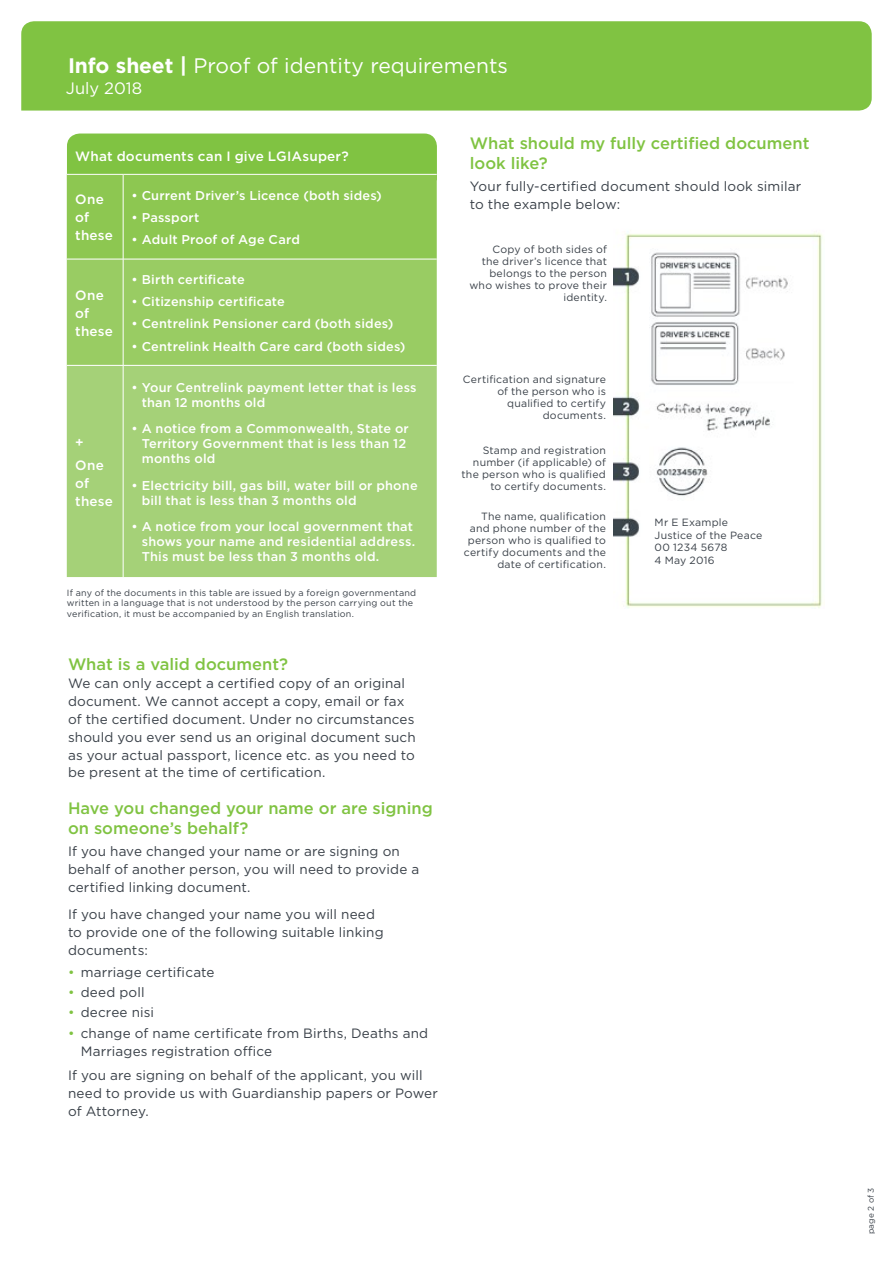
<style>
.page{position:relative;width:893px;height:1263px;background:#fff}
.page>*{position:absolute;margin:0;border:0;box-sizing:border-box;transform-origin:0 0}
.t1{font:21px "Gotham";color:#fff}
.t2{font:500 16.5px/19.8px "Gotham";color:#80c342}
.t3{font:16.5px "Gotham";color:#fff}
.t4{font:13.5px/18px "Gotham";letter-spacing:.01em;color:#394048}
.t5{font:500 13.5px/18px "Gotham";letter-spacing:.015em;color:#fff}
.t6{font:500 12.75px/15px "Gotham";letter-spacing:.015em;color:#fff}
.t7{font:10.5px/12px "Gotham";letter-spacing:.02em;color:#394048;text-align:right}
.t8{font:9px/10.5px "Gotham";letter-spacing:.025em;color:#394048}
.t9{font:8.25px "Gotham";color:#394048}
.s1{font-weight:700}
.s2{color:#80c342}
</style>
<div class="page">
<div style="left:21px;top:21px;width:851px;height:90px;background:#80c342"></div>
<svg style="left:67px;top:134px;width:370px;height:231px;background:#90c857"></svg>
<div style="left:67px;top:366px;width:370px;height:211px;background:#a5d178"></div>
<hr style="left:67px;top:174px;width:56px;height:1px;background:#fff">
<hr style="left:123px;top:174px;width:314px;height:1px;background:#fff">
<hr style="left:67px;top:259px;width:56px;height:1px;background:#fff">
<hr style="left:123px;top:259px;width:314px;height:1px;background:#fff">
<hr style="left:123px;top:175px;width:1px;height:84px;background:#fff">
<hr style="left:123px;top:259px;width:1px;height:106px;background:#fff">
<hr style="left:123px;top:365px;width:1px;height:212px;background:#fff">
<img style="left:614px;top:233px;width:209px;height:375px">
<div style="left:643px;top:511px;width:132px;height:81px;background:#fff"></div>
<h1 class="t1" style="left:68px;top:52px;width:441px"><span class="s1">Info sheet |</span> Proof of identity requirements</h1>
<p class="t3" style="left:66px;top:77px;width:78px">July 2018</p>
<p class="t5" style="left:75px;top:147px;width:275px">What documents can I give LGIAsuper?</p>
<p class="t5" style="left:75px;top:190px;width:39px">One of these</p>
<p class="t6" style="left:132px;top:187px;width:252px">• Current Driver’s Licence (both sides)</p>
<p class="t6" style="left:132px;top:210px;width:69px">• Passport</p>
<p class="t6" style="left:132px;top:232px;width:170px">• Adult Proof of Age Card</p>
<p class="t5" style="left:75px;top:286px;width:39px">One of these</p>
<p class="t6" style="left:132px;top:272px;width:115px">• Birth certificate</p>
<p class="t6" style="left:132px;top:294px;width:155px">• Citizenship certificate</p>
<p class="t6" style="left:132px;top:316px;width:263px">• Centrelink Pensioner card (both sides)</p>
<p class="t6" style="left:132px;top:338px;width:275px">• Centrelink Health Care card (both sides)</p>
<p class="t6" style="left:142px;top:379px;width:276px;text-indent:-10px">• Your Centrelink payment letter that is less than 12 months old</p>
<p class="t6" style="left:142px;top:421px;width:269px;text-indent:-10px">• A notice from a Commonwealth, State or<br>Territory Government that is less than 12 months old</p>
<p class="t6" style="left:142px;top:477px;width:277px;text-indent:-10px">• Electricity bill, gas bill, water bill or phone bill that is less than 3 months old</p>
<p class="t6" style="left:142px;top:519px;width:275px;text-indent:-10px">• A notice from your local government that shows your name and residential address.<br>This must be less than 3 months old.</p>
<p class="t8" style="left:67px;top:587px;width:351px">If any of the documents in this table are issued by a foreign governmentand written in a language that is not understood by the person carrying out the verification, it must be accompanied by an English translation.</p>
<p class="t5" style="left:75px;top:431px;width:30px;line-height:22.2px">+<br>One</p>
<p class="t5" style="left:75px;top:474px;width:39px">of these</p>
<p class="t2" style="left:68px;top:653px;width:222px">What is a valid document?</p>
<p class="t4" style="left:68px;top:673px;width:349px">We can only accept a certified copy of an original document. We cannot accept a copy, email or fax of the certified document. Under no circumstances should you ever send us an original document such as your actual passport, licence etc. as you need to be present at the time of certification.</p>
<p class="t2" style="left:68px;top:798px;width:366px">Have you changed your name or are signing on someone’s behalf?</p>
<p class="t4" style="left:68px;top:842px;width:353px">If you have changed your name or are signing on behalf of another person, you will need to provide a certified linking document.</p>
<p class="t4" style="left:68px;top:905px;width:317px">If you have changed your name you will need to provide one of the following suitable linking documents:</p>
<p class="t4" style="left:68px;top:963px;width:148px"><span class="s2">•</span> marriage certificate</p>
<p class="t4" style="left:68px;top:983px;width:78px"><span class="s2">•</span> deed poll</p>
<p class="t4" style="left:68px;top:1003px;width:88px"><span class="s2">•</span> decree nisi</p>
<p class="t4" style="left:81px;top:1023px;width:349px;text-indent:-13px"><span class="s2">•</span> change of name certificate from Births, Deaths and<br>Marriages registration office</p>
<p class="t4" style="left:68px;top:1066px;width:371px">If you are signing on behalf of the applicant, you will need to provide us with Guardianship papers or Power of Attorney.</p>
<p class="t2" style="left:470px;top:133px;width:341px">What should my fully certified document look like?</p>
<p class="t4" style="left:470px;top:177px;width:333px">Your fully-certified document should look similar to the example below:</p>
<p class="t7" style="left:469px;top:243px;width:139px">Copy of both sides of<br>the driver’s licence that belongs to the person who wishes to prove their identity.</p>
<p class="t7" style="left:463px;top:373px;width:144px">Certification and signature of the person who is qualified to certify documents.</p>
<p class="t7" style="left:462px;top:444px;width:146px">Stamp and registration number (if applicable) of the person who is qualified to certify documents.</p>
<p class="t7" style="left:464px;top:510px;width:144px">The name, qualification and phone number of the person who is qualified to certify documents and the date of certification.</p>
<p class="t7" style="left:655px;top:516px;width:109px;line-height:12.6px;text-align:left">Mr E Example<br>Justice of the Peace<br>00 1234 5678<br>4 May 2016</p>
<p class="t9" style="left:866px;top:1234px;width:48px;rotate:-90deg">page 2 of 3</p>
</div>
